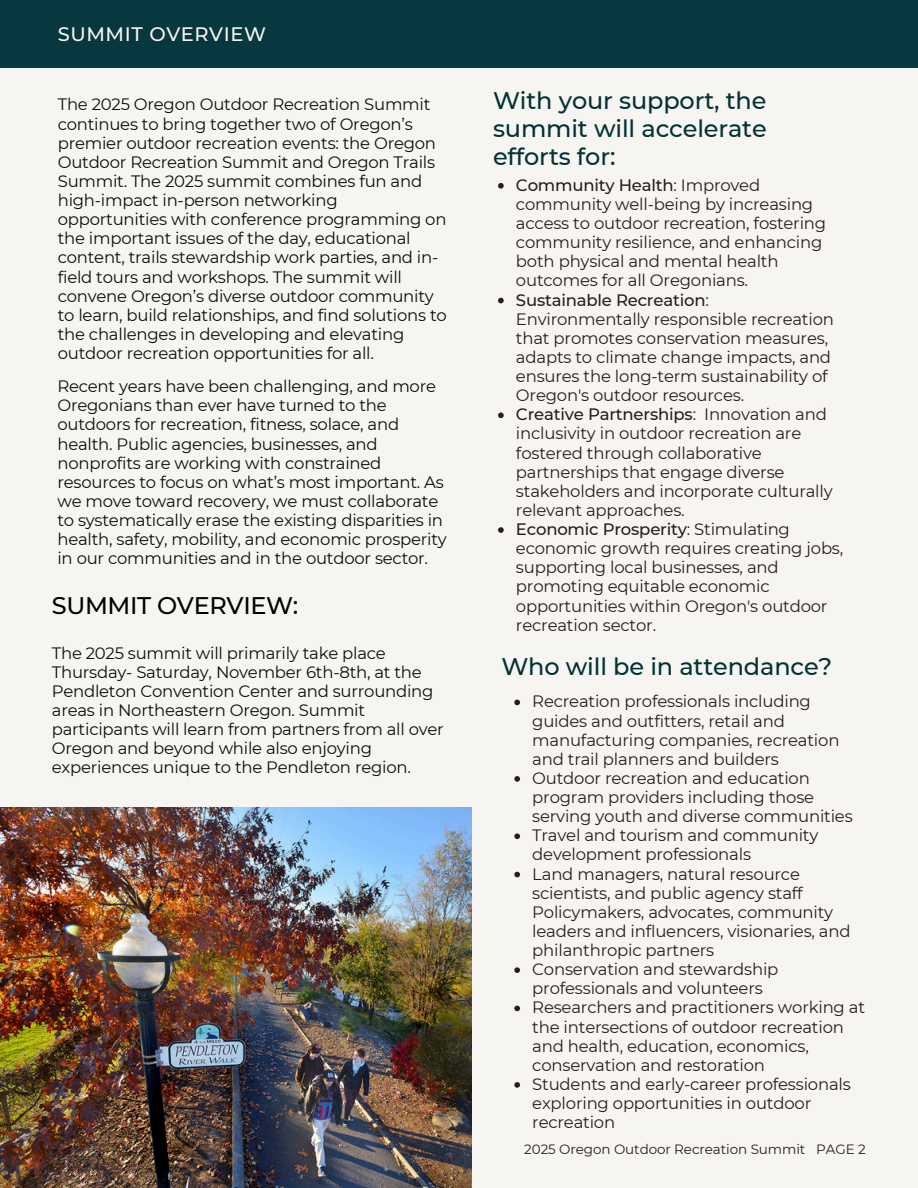
<style>
.page{position:relative;width:918px;height:1188px;background:#f7f5f1}
.page>*{position:absolute;margin:0;border:0;box-sizing:border-box;transform-origin:0 0}
.t1{font:500 24px/28.2px "Montserrat";letter-spacing:-.005em;color:#023235;text-align:justify}
.t2{font:500 24px "Montserrat";letter-spacing:-.015em;color:#000}
.t3{font:500 19.5px "Montserrat";letter-spacing:.03em;color:#f7f5f1}
.t4{font:16.5px/19.2px "Montserrat";letter-spacing:-.01em;color:#231f20}
.t5{font:16.5px/19.2px "Montserrat";letter-spacing:-.015em;color:#090f10}
.t6{font:13.5px "Montserrat";letter-spacing:-.005em;color:#231f20}
.s1{font-weight:500}
</style>
<div class="page">
<div style="left:0;top:0;width:918px;height:68px;background:#07383f"></div>
<img style="left:0;top:808px;width:471px;height:380px">
<svg style="left:498px;top:183px;width:6px;height:6px"></svg>
<svg style="left:498px;top:298px;width:6px;height:5px"></svg>
<svg style="left:498px;top:412px;width:6px;height:6px"></svg>
<svg style="left:498px;top:527px;width:6px;height:6px"></svg>
<svg style="left:514px;top:700px;width:6px;height:5px"></svg>
<svg style="left:514px;top:776px;width:6px;height:6px"></svg>
<svg style="left:514px;top:833px;width:6px;height:6px"></svg>
<svg style="left:514px;top:872px;width:6px;height:5px"></svg>
<svg style="left:514px;top:967px;width:6px;height:6px"></svg>
<svg style="left:514px;top:1006px;width:6px;height:5px"></svg>
<svg style="left:514px;top:1082px;width:6px;height:6px"></svg>
<h2 class="t3" style="left:58px;top:22px;width:210px">SUMMIT OVERVIEW</h2>
<h3 class="t5" style="left:58px;top:95px;width:391px">The 2025 Oregon Outdoor Recreation Summit continues to bring together two of Oregon’s premier outdoor recreation events: the Oregon Outdoor Recreation Summit and Oregon Trails Summit. The 2025 summit combines fun and high-impact in-person networking opportunities with conference programming on the important issues of the day, educational content, trails stewardship work parties, and in&shy;field tours and workshops. The summit will convene Oregon’s diverse outdoor community to learn, build relationships, and find solutions to the challenges in developing and elevating outdoor recreation opportunities for all.</h3>
<h4 class="t5" style="left:57px;top:377px;width:391px">Recent years have been challenging, and more Oregonians than ever have turned to the outdoors for recreation, fitness, solace, and health. Public agencies, businesses, and nonprofits are working with constrained resources to focus on what’s most important. As we move toward recovery, we must collaborate to systematically erase the existing disparities in health, safety, mobility, and economic prosperity in our communities and in the outdoor sector.</h4>
<p class="t2" style="left:52px;top:590px;width:248px">SUMMIT OVERVIEW:</p>
<p class="t1" style="left:493px;top:86px;width:275px">With your support, the summit will accelerate efforts for:</p>
<h4 class="t4" style="left:516px;top:175px;width:312px"><span class="s1">Community Health</span>: Improved community well-being by increasing access to outdoor recreation, fostering community resilience, and enhancing both physical and mental health outcomes for all Oregonians.</h4>
<h1 class="t4" style="left:516px;top:290px;width:320px"><span class="s1">Sustainable Recreation</span>:<br>Environmentally responsible recreation that promotes conservation measures, adapts to climate change impacts, and ensures the long-term sustainability of Oregon's outdoor resources.</h1>
<h4 class="t4" style="left:516px;top:405px;width:318px"><span class="s1">Creative Partnerships</span>: Innovation and inclusivity in outdoor recreation are fostered through collaborative partnerships that engage diverse stakeholders and incorporate culturally relevant approaches.</h4>
<p class="t4" style="left:516px;top:520px;width:329px"><span class="s1">Economic Prosperity</span>: Stimulating economic growth requires creating jobs, supporting local businesses, and promoting equitable economic opportunities within Oregon's outdoor recreation sector.</p>
<p class="t5" style="left:52px;top:643px;width:394px">The 2025 summit will primarily take place Thursday- Saturday, November 6th-8th, at the Pendleton Convention Center and surrounding areas in Northeastern Oregon. Summit participants will learn from partners from all over Oregon and beyond while also enjoying experiences unique to the Pendleton region.</p>
<p class="t1" style="left:501px;top:653px;width:332px">Who will be in attendance?</p>
<p class="t4" style="left:532px;top:692px;width:309px">Recreation professionals including guides and outfitters, retail and manufacturing companies, recreation and trail planners and builders</p>
<p class="t4" style="left:532px;top:768px;width:322px">Outdoor recreation and education program providers including those serving youth and diverse communities</p>
<p class="t4" style="left:532px;top:826px;width:288px">Travel and tourism and community development professionals</p>
<p class="t4" style="left:532px;top:864px;width:320px">Land managers, natural resource scientists, and public agency staff Policymakers, advocates, community leaders and influencers, visionaries, and philanthropic partners</p>
<p class="t4" style="left:532px;top:960px;width:248px">Conservation and stewardship professionals and volunteers</p>
<p class="t4" style="left:532px;top:998px;width:334px">Researchers and practitioners working at the intersections of outdoor recreation and health, education, economics, conservation and restoration</p>
<p class="t4" style="left:532px;top:1074px;width:320px">Students and early-career professionals exploring opportunities in outdoor recreation</p>
<h2 class="t6" style="left:524px;top:1141px;width:283px">2025 Oregon Outdoor Recreation Summit</h2>
<p class="t6" style="left:816px;top:1141px;width:51px">PAGE 2</p>
</div>
